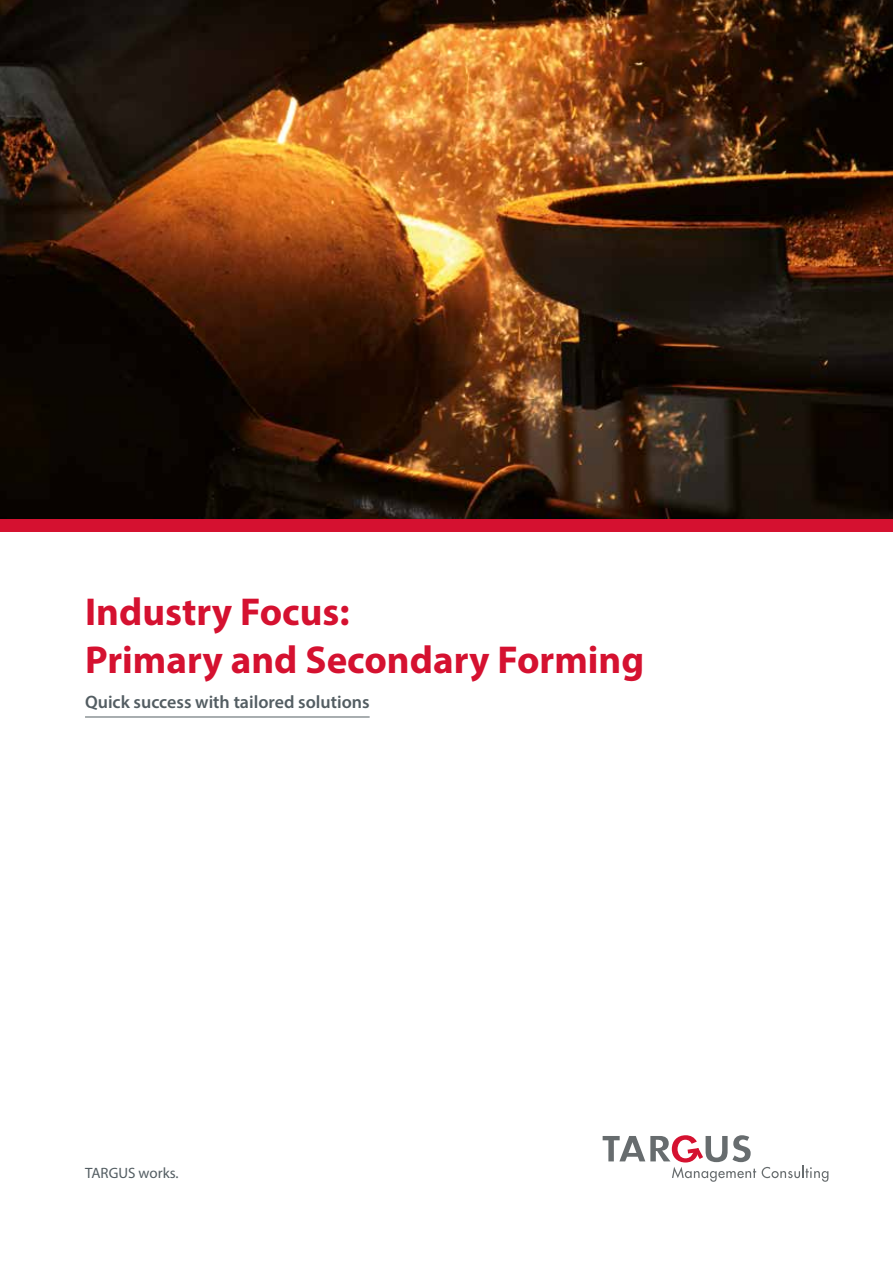
<style>
.page{position:relative;width:893px;height:1263px;background:#fff}
.page>*{position:absolute;margin:0;border:0;box-sizing:border-box;transform-origin:0 0}
.t1{font:700 39px/48px "Myriad Pro";color:#d51130}
.t2{font:600 18px "Myriad Pro";color:#535d62}
.t3{font:15px "Myriad Pro";color:#535d62}
</style>
<div class="page">
<img style="left:0;top:0;width:893px;height:519px">
<div style="left:0;top:519px;width:893px;height:12px;background:#d51130"></div>
<hr style="left:85px;top:717px;width:285px;height:1px;background:#535d62">
<svg style="left:762px;top:1165px;width:66px;height:17px"></svg>
<svg style="left:603px;top:1135px;width:153px;height:47px"></svg>
<p class="t1" style="left:85px;top:586px;width:561px">Industry Focus:<br>Primary and Secondary Forming</p>
<p class="t2" style="left:85px;top:691px;width:286px">Quick success with tailored solutions</p>
<p class="t3" style="left:85px;top:1164px;width:95px">TARGUS works.</p>
</div>
